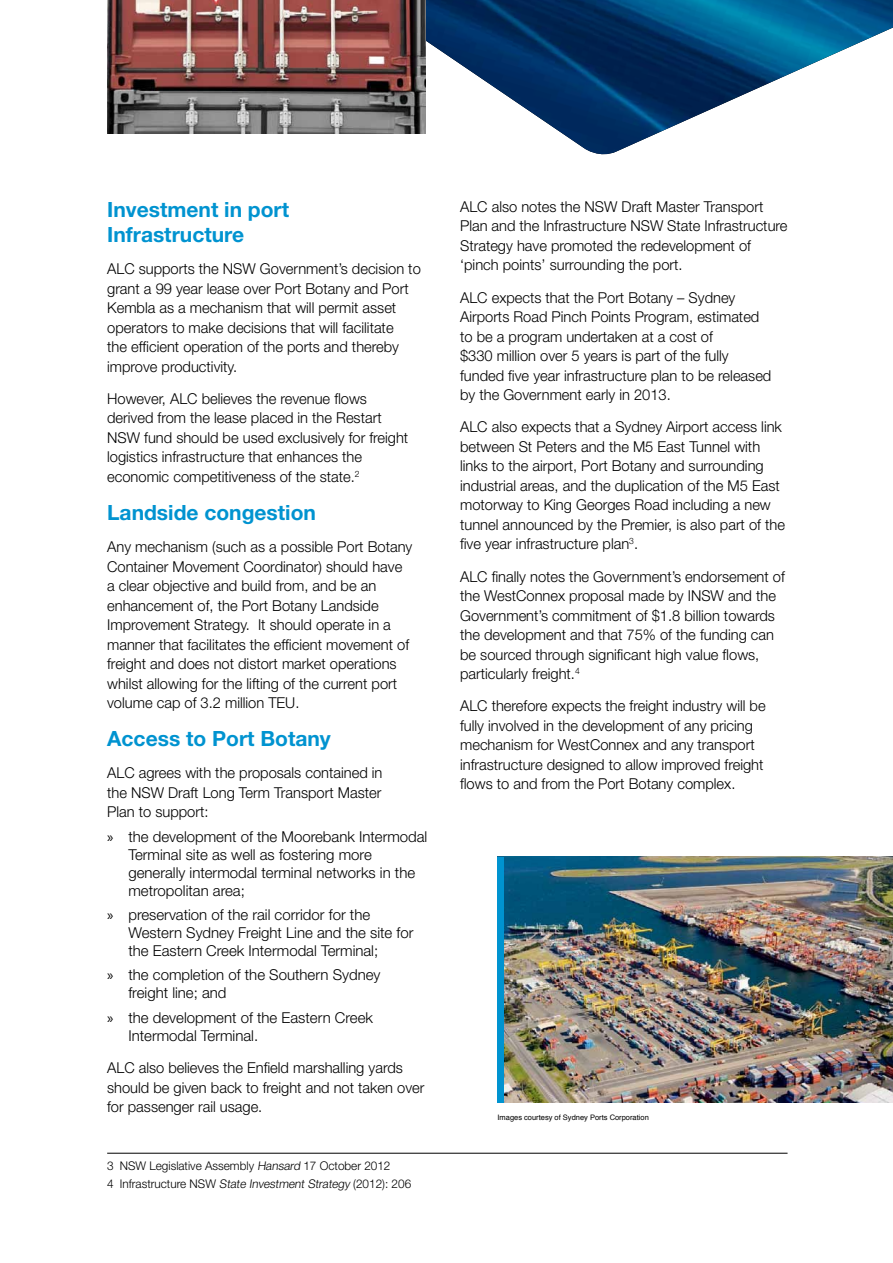
<style>
.page{position:relative;width:893px;height:1263px;background:#fff}
.page>*{position:absolute;margin:0;border:0;box-sizing:border-box;transform-origin:0 0}
.t1{font:700 21px/25.2px "Helvetica Neue";color:#0093d0}
.t2{font:300 15px/19.5px "Helvetica Neue";color:#000}
.t3{font:300 12px/17.7px "Helvetica Neue";color:#000}
.t4{font:7.5px "Helvetica";color:#000}
.s1{font-family:"Myriad Pro";font-weight:400}
</style>
<div class="page">
<img style="left:425px;top:0;width:468px;height:155px">
<img style="left:504px;top:857px;width:389px;height:245px">
<img style="left:107px;top:0;width:318px;height:134px">
<div style="left:497px;top:857px;width:7px;height:245px;background:#0093d0"></div>
<hr style="left:107px;top:1153px;width:680px;height:1px;background:#000">
<h1 class="t1" style="left:107px;top:196px;width:183px">Investment in port<br>Infrastructure</h1>
<p class="t2" style="left:107px;top:259px;width:315px">ALC supports the NSW Government’s decision to grant a 99 year lease over Port Botany and Port Kembla as a mechanism that will permit asset operators to make decisions that will facilitate<br>the efficient operation of the ports and thereby improve productivity.</p>
<p class="t2" style="left:107px;top:388px;width:303px">However, ALC believes the revenue flows derived from the lease placed in the Restart NSW fund should be used exclusively for freight logistics infrastructure that enhances the economic competitiveness of the state.<sup>2</sup></p>
<h1 class="t1" style="left:107px;top:499px;width:210px">Landside congestion</h1>
<p class="t2" style="left:107px;top:537px;width:307px">Any mechanism (such as a possible Port Botany Container Movement Coordinator) should have a clear objective and build from, and be an enhancement of, the Port Botany Landside Improvement Strategy. It should operate in a manner that facilitates the efficient movement of freight and does not distort market operations whilst allowing for the lifting of the current port volume cap of 3.2 million TEU.</p>
<h1 class="t1" style="left:107px;top:725px;width:225px">Access to Port Botany</h1>
<p class="t2" style="left:107px;top:763px;width:277px;text-align:justify">ALC agrees with the proposals contained in the NSW Draft Long Term Transport Master Plan to support:</p>
<p class="t2" style="left:128px;top:827px;width:300px;line-height:18px;text-indent:-21px"><span class="s1">»</span> the development of the Moorebank Intermodal Terminal site as well as fostering more generally intermodal terminal networks in the metropolitan area;</p>
<p class="t2" style="left:128px;top:905px;width:287px;line-height:18px;text-indent:-21px"><span class="s1">»</span> preservation of the rail corridor for the<br>Western Sydney Freight Line and the site for the Eastern Creek Intermodal Terminal;</p>
<p class="t2" style="left:128px;top:966px;width:253px;line-height:18px;text-indent:-21px"><span class="s1">»</span> the completion of the Southern Sydney freight line; and</p>
<p class="t2" style="left:128px;top:1008px;width:246px;line-height:18px;text-indent:-21px"><span class="s1">»</span> the development of the Eastern Creek<br>Intermodal Terminal.</p>
<p class="t2" style="left:107px;top:1058px;width:319px">ALC also believes the Enfield marshalling yards should be given back to freight and not taken over for passenger rail usage.</p>
<p class="t3" style="left:107px;top:1157px;width:306px">3 NSW Legislative Assembly Hansard 17 October 2012<br>4 Infrastructure NSW State Investment Strategy (2012): 206</p>
<p class="t2" style="left:460px;top:196px;width:329px">ALC also notes the NSW Draft Master Transport Plan and the Infrastructure NSW State Infrastructure Strategy have promoted the redevelopment of ‘pinch points’ surrounding the port.</p>
<p class="t2" style="left:460px;top:287px;width:313px">ALC expects that the Port Botany – Sydney Airports Road Pinch Points Program, estimated to be a program undertaken at a cost of<br>$330 million over 5 years is part of the fully funded five year infrastructure plan to be released by the Government early in 2013.</p>
<p class="t2" style="left:460px;top:417px;width:326px">ALC also expects that a Sydney Airport access link between St Peters and the M5 East Tunnel with links to the airport, Port Botany and surrounding industrial areas, and the duplication of the M5 East motorway to King Georges Road including a new tunnel announced by the Premier, is also part of the five year infrastructure plan<sup>3</sup>.</p>
<p class="t2" style="left:460px;top:566px;width:326px">ALC finally notes the Government’s endorsement of the WestConnex proposal made by INSW and the Government’s commitment of $1.8 billion towards the development and that 75% of the funding can be sourced through significant high value flows, particularly freight.<sup>4</sup></p>
<p class="t2" style="left:460px;top:696px;width:307px">ALC therefore expects the freight industry will be fully involved in the development of any pricing mechanism for WestConnex and any transport infrastructure designed to allow improved freight flows to and from the Port Botany complex.</p>
<p class="t4" style="left:497px;top:1111px;width:153px">Images courtesy of Sydney Ports Corporation</p>
</div>
